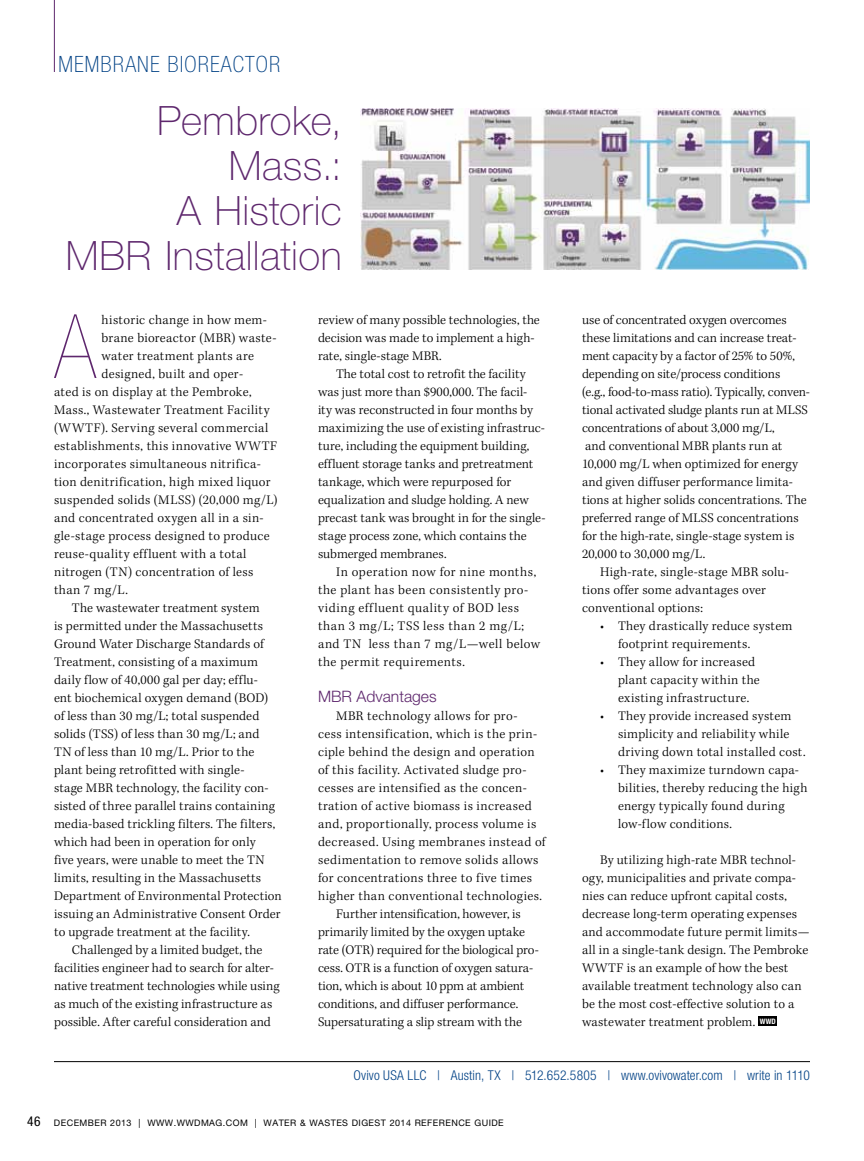
<style>
.page{position:relative;width:864px;height:1161px;background:#fff}
.page>*{position:absolute;margin:0;border:0;box-sizing:border-box;transform-origin:0 0}
.t1{font:200 condensed 89.1px "Helvetica Neue LT Std";color:#5e276d}
.t2{font:100 40.5px/45px "Helvetica Neue LT Std";letter-spacing:.01em;color:#5e276d;text-align:right}
.t3{font:100 condensed 22.5px "Helvetica Neue LT Std";letter-spacing:.05em;color:#004185}
.t4{font:300 15.75px "Helvetica Neue LT Std";color:#5e276d}
.t5{font:300 13.5px/18px "Kepler Std";letter-spacing:.015em;color:#000}
.t6{font:300 13.5px "Kepler Std";letter-spacing:-.005em;color:#000}
.t7{font:300 13.5px/18px "Kepler Std";letter-spacing:.04em;color:#000}
.t8{font:300 13.5px "Kepler Std";letter-spacing:.035em;color:#000}
.t9{font:300 13.5px "Kepler Std";letter-spacing:-.01em;color:#000}
.t10{font:300 condensed 13.5px "Helvetica Neue LT Std";letter-spacing:.005em;color:#004185}
.t11{font:9px "Helvetica Neue LT Std";letter-spacing:.05em;color:#000}
.s1{font-family:"Helvetica Neue LT Std";font-weight:700;font-stretch:condensed;font-size:7.5px;color:#fff}
.s2{font-stretch:condensed;font-size:13.5px}
</style>
<div class="page">
<div style="left:759px;top:1016px;width:18px;height:10px;background:#000"></div>
<hr style="left:54px;top:1061px;width:756px;height:1px;background:#000">
<hr style="left:54px;top:0;width:1px;height:72px;background:#5e276d">
<img style="left:360px;top:108px;width:450px;height:162px">
<h3 class="t3" style="left:58px;top:51px;width:223px">MEMBRANE BIOREACTOR</h3>
<h2 class="t2" style="left:66px;top:98px;width:278px">Pembroke,<br>Mass.:<br>A Historic<br>MBR Installation</h2>
<h1 class="t1" style="left:54px;top:298px;width:44px">A</h1>
<p class="t5" style="left:102px;top:311px;width:167px">historic change in how mem-</p>
<p class="t5" style="left:102px;top:329px;width:176px">brane bioreactor (MBR) waste-</p>
<p class="t5" style="left:102px;top:347px;width:154px">water treatment plants are</p>
<p class="t5" style="left:102px;top:365px;width:143px">designed, built and oper-</p>
<p class="t5" style="left:54px;top:383px;width:199px">ated is on display at the Pembroke,</p>
<p class="t5" style="left:54px;top:401px;width:217px">Mass., Wastewater Treatment Facility</p>
<p class="t5" style="left:54px;top:419px;width:216px">(WWTF). Serving several commercial</p>
<p class="t5" style="left:54px;top:437px;width:225px">establishments, this innovative WWTF</p>
<p class="t5" style="left:54px;top:455px;width:208px">incorporates simultaneous nitrifica-</p>
<p class="t5" style="left:54px;top:473px;width:218px">tion denitrification, high mixed liquor</p>
<p class="t5" style="left:54px;top:491px;width:225px">suspended solids (MLSS) (20,000 mg/L)</p>
<p class="t5" style="left:54px;top:509px;width:211px">and concentrated oxygen all in a sin-</p>
<p class="t5" style="left:54px;top:527px;width:217px">gle-stage process designed to produce</p>
<p class="t5" style="left:54px;top:545px;width:194px">reuse-quality effluent with a total</p>
<p class="t5" style="left:54px;top:563px;width:201px">nitrogen (TN) concentration of less</p>
<p class="t5" style="left:54px;top:581px;width:75px">than 7 mg/L.</p>
<p class="t5" style="left:72px;top:599px;width:189px">The wastewater treatment system</p>
<p class="t5" style="left:54px;top:617px;width:211px">is permitted under the Massachusetts</p>
<p class="t5" style="left:54px;top:635px;width:211px">Ground Water Discharge Standards of</p>
<p class="t5" style="left:54px;top:653px;width:206px">Treatment, consisting of a maximum</p>
<p class="t5" style="left:54px;top:671px;width:205px">daily flow of 40,000 gal per day; efflu-</p>
<p class="t5" style="left:54px;top:689px;width:216px">ent biochemical oxygen demand (BOD)</p>
<p class="t5" style="left:54px;top:707px;width:207px">of less than 30 mg/L; total suspended</p>
<p class="t5" style="left:54px;top:725px;width:207px">solids (TSS) of less than 30 mg/L; and</p>
<p class="t5" style="left:54px;top:743px;width:202px">TN of less than 10 mg/L. Prior to the</p>
<p class="t5" style="left:54px;top:761px;width:192px">plant being retrofitted with single-</p>
<p class="t5" style="left:54px;top:779px;width:216px">stage MBR technology, the facility con-</p>
<p class="t5" style="left:54px;top:797px;width:223px">sisted of three parallel trains containing</p>
<p class="t5" style="left:54px;top:815px;width:223px">media-based trickling filters. The filters,</p>
<p class="t5" style="left:54px;top:833px;width:203px">which had been in operation for only</p>
<p class="t5" style="left:54px;top:851px;width:212px">five years, were unable to meet the TN</p>
<p class="t5" style="left:54px;top:869px;width:209px">limits, resulting in the Massachusetts</p>
<p class="t5" style="left:54px;top:887px;width:229px">Department of Environmental Protection</p>
<p class="t5" style="left:54px;top:905px;width:228px">issuing an Administrative Consent Order</p>
<p class="t5" style="left:54px;top:923px;width:198px">to upgrade treatment at the facility.</p>
<p class="t5" style="left:72px;top:941px;width:192px">Challenged by a limited budget, the</p>
<p class="t5" style="left:54px;top:959px;width:222px">facilities engineer had to search for alter-</p>
<p class="t5" style="left:54px;top:977px;width:227px">native treatment technologies while using</p>
<p class="t5" style="left:54px;top:995px;width:220px">as much of the existing infrastructure as</p>
<p class="t5" style="left:54px;top:1013px;width:218px">possible. After careful consideration and</p>
<p class="t5" style="left:318px;top:311px;width:223px">review of many possible technologies, the decision was made to implement a high&shy;rate, single-stage MBR.</p>
<p class="t5" style="left:318px;top:365px;width:229px;text-indent:18px">The total cost to retrofit the facility was just more than $900,000. The facil-<br>ity was reconstructed in four months by maximizing the use of existing infrastruc&shy;ture, including the equipment building, effluent storage tanks and pretreatment tankage, which were repurposed for equalization and sludge holding. A new precast tank was brought in for the single&shy;stage process zone, which contains the submerged membranes.</p>
<p class="t7" style="left:318px;top:563px;width:224px;text-indent:18px">In operation now for nine months, the plant has been consistently pro&shy;viding effluent quality of BOD less than 3 mg/L; TSS less than 2 mg/L; and TN less than 7 mg/L—well below the permit requirements.</p>
<p class="t4" style="left:318px;top:687px;width:120px">MBR Advantages</p>
<p class="t5" style="left:336px;top:707px;width:183px">MBR technology allows for pro-</p>
<p class="t8" style="left:318px;top:726px;width:221px">cess intensification, which is the prin-</p>
<p class="t5" style="left:318px;top:743px;width:218px">ciple behind the design and operation</p>
<p class="t8" style="left:318px;top:762px;width:210px">of this facility. Activated sludge pro-</p>
<p class="t8" style="left:318px;top:780px;width:210px">cesses are intensified as the concen-</p>
<p class="t5" style="left:318px;top:797px;width:215px">tration of active biomass is increased</p>
<p class="t5" style="left:318px;top:815px;width:220px">and, proportionally, process volume is</p>
<p class="t5" style="left:318px;top:833px;width:229px">decreased. Using membranes instead of</p>
<p class="t5" style="left:318px;top:851px;width:222px">sedimentation to remove solids allows</p>
<p class="t5" style="left:318px;top:869px;width:216px">for concentrations three to five times</p>
<p class="t5" style="left:318px;top:887px;width:226px">higher than conventional technologies.</p>
<p class="t6" style="left:336px;top:906px;width:186px">Further intensification, however, is</p>
<p class="t5" style="left:318px;top:923px;width:209px">primarily limited by the oxygen uptake</p>
<p class="t9" style="left:318px;top:942px;width:222px">rate (OTR) required for the biological pro-</p>
<p class="t5" style="left:318px;top:959px;width:217px">cess. OTR is a function of oxygen satura-</p>
<p class="t9" style="left:318px;top:978px;width:208px">tion, which is about 10 ppm at ambient</p>
<p class="t5" style="left:318px;top:995px;width:202px">conditions, and diffuser performance.</p>
<p class="t6" style="left:318px;top:1014px;width:205px">Supersaturating a slip stream with the</p>
<p class="t9" style="left:582px;top:312px;width:206px">use of concentrated oxygen overcomes</p>
<p class="t5" style="left:582px;top:329px;width:216px">these limitations and can increase treat-</p>
<p class="t6" style="left:582px;top:348px;width:214px">ment capacity by a factor of 25% to 50%,</p>
<p class="t6" style="left:582px;top:366px;width:200px">depending on site/process conditions</p>
<p class="t6" style="left:582px;top:384px;width:230px">(e.g., food-to-mass ratio). Typically, conven-</p>
<p class="t5" style="left:582px;top:401px;width:227px">tional activated sludge plants run at MLSS</p>
<p class="t6" style="left:582px;top:420px;width:194px">concentrations of about 3,000 mg/L,</p>
<p class="t5" style="left:585px;top:437px;width:199px">and conventional MBR plants run at</p>
<p class="t5" style="left:582px;top:455px;width:218px">10,000 mg/L when optimized for energy</p>
<p class="t5" style="left:582px;top:473px;width:212px">and given diffuser performance limita-</p>
<p class="t5" style="left:582px;top:491px;width:226px">tions at higher solids concentrations. The</p>
<p class="t5" style="left:582px;top:509px;width:218px">preferred range of MLSS concentrations</p>
<p class="t5" style="left:582px;top:527px;width:214px">for the high-rate, single-stage system is</p>
<p class="t5" style="left:582px;top:545px;width:125px">20,000 to 30,000 mg/L.</p>
<p class="t5" style="left:600px;top:563px;width:190px">High-rate, single-stage MBR solu-</p>
<p class="t5" style="left:582px;top:581px;width:186px">tions offer some advantages over</p>
<p class="t5" style="left:582px;top:599px;width:122px">conventional options:</p>
<p class="t5" style="left:618px;top:617px;width:176px;text-indent:-18px">• They drastically reduce system footprint requirements.</p>
<p class="t5" style="left:618px;top:653px;width:143px;text-indent:-18px">• They allow for increased plant capacity within the existing infrastructure.</p>
<p class="t5" style="left:618px;top:707px;width:189px;text-indent:-18px">• They provide increased system simplicity and reliability while driving down total installed cost.</p>
<p class="t5" style="left:618px;top:761px;width:191px;text-indent:-18px">• They maximize turndown capa&shy;bilities, thereby reducing the high energy typically found during low-flow conditions.</p>
<p class="t5" style="left:582px;top:851px;width:229px;text-indent:18px">By utilizing high-rate MBR technol&shy;ogy, municipalities and private compa&shy;nies can reduce upfront capital costs, decrease long-term operating expenses and accommodate future permit limits— all in a single-tank design. The Pembroke WWTF is an example of how the best available treatment technology also can be the most cost-effective solution to a wastewater treatment problem. <span class="s1">WWD</span></p>
<p class="t10" style="left:354px;top:1067px;width:458px">Ovivo USA LLC | Austin, TX | 512.652.5805 | www.ovivowater.com | write in 1110</p>
<p class="t11" style="left:27px;top:1117px;width:478px"><span class="s2">46</span> DECEMBER 2013 | WWW.WWDMAG.COM | WATER &amp; WASTES DIGEST 2014 REFERENCE GUIDE</p>
</div>
